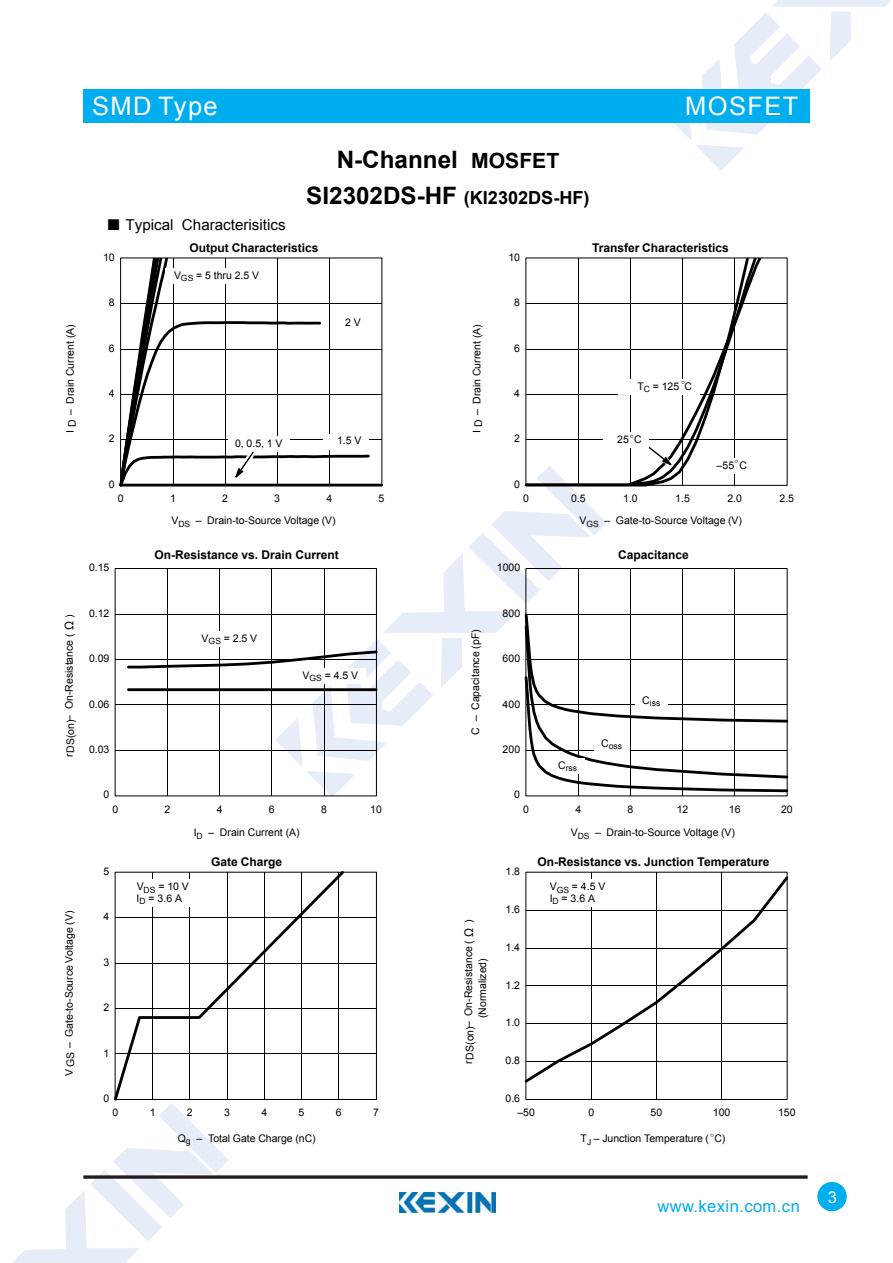
<style>
.page{position:relative;width:893px;height:1263px;background:#fff}
.page>*{position:absolute;margin:0;border:0;box-sizing:border-box;transform-origin:0 0}
.t1{font:25.5px "Arial";letter-spacing:.055em;color:#fff}
.t2{font:700 24px "Arial";color:#000}
.t3{font:700 18px "Arial";color:#000}
.t4{font:16.5px "Arial";letter-spacing:.025em;color:#00adef}
.t5{font:16.5px "Arial";color:#fff}
.t6{font:15px "Arial";color:#000}
.t7{font:700 12px "Arial";color:#000}
.t8{font:300 12px "Adobe Song Std";color:#000}
.t9{font:12px "Arial";color:#000}
.t10{font:10.5px/11.7px "Arial";color:#000}
.t11{font:8.55px "Arial";letter-spacing:.005em;color:#000}
.s1{font-family:"Sim Sun"}
.s2{font-size:21px}
.s3{font-size:24px}
</style>
<div class="page">
<svg style="left:674px;top:0;width:217px;height:171px"></svg>
<svg style="left:12px;top:1103px;width:216px;height:160px"></svg>
<div style="left:83px;top:89px;width:726px;height:34px;background:#00adef"></div>
<svg style="left:83px;top:1175px;width:725px;height:4px"></svg>
<div style="left:817px;top:1182px;width:30px;height:29px;background:#00adef;border-radius:50%"></div>
<img style="left:400px;top:1193px;width:95px;height:20px">
<hr style="left:591px;top:872px;width:1px;height:227px;background:#000">
<hr style="left:656px;top:872px;width:1px;height:227px;background:#000">
<hr style="left:721px;top:872px;width:1px;height:227px;background:#000">
<svg style="left:524px;top:874px;width:265px;height:211px"></svg>
<div style="left:526px;top:872px;width:261px;height:228px;border:1px solid #000"></div>
<hr style="left:115px;top:1054px;width:261px;height:1px;background:#000">
<hr style="left:115px;top:1008px;width:261px;height:1px;background:#000">
<hr style="left:115px;top:963px;width:261px;height:1px;background:#000">
<hr style="left:115px;top:918px;width:261px;height:1px;background:#000">
<svg style="left:114px;top:871px;width:232px;height:230px"></svg>
<div style="left:115px;top:872px;width:262px;height:228px;border:1px solid #000"></div>
<div style="left:129px;top:880px;width:90px;height:27px;background:#fff"></div>
<div style="left:542px;top:880px;width:94px;height:27px;background:#fff"></div>
<svg style="left:117px;top:257px;width:672px;height:540px"></svg>
<p class="t10" style="left:65px;top:433px;width:110px;rotate:-90deg">I D – Drain Current (A)</p>
<h1 class="t1" style="left:92px;top:89px;width:127px">SMD Type</h1>
<h3 class="t6" style="left:106px;top:215px;width:181px"><span class="s1">■</span> Typical Characterisitics</h3>
<h2 class="t2" style="left:337px;top:144px;width:224px">N-Channel <span class="s2">MOSFET</span></h2>
<h3 class="t3" style="left:306px;top:186px;width:285px"><span class="s3">SI2302DS-HF</span> (KI2302DS-HF)</h3>
<h1 class="t1" style="left:685px;top:89px;width:115px">MOSFET</h1>
<p class="t10" style="left:103px;top:251px;width:13px">10</p>
<p class="t7" style="left:189px;top:240px;width:130px">Output Characteristics</p>
<p class="t7" style="left:592px;top:240px;width:138px">Transfer Characteristics</p>
<p class="t10" style="left:508px;top:251px;width:13px">10</p>
<p class="t10" style="left:174px;top:269px;width:87px">V<sub>GS</sub> = 5 thru 2.5 V</p>
<p class="t10" style="left:109px;top:297px;width:7px">8</p>
<p class="t10" style="left:514px;top:297px;width:7px">8</p>
<p class="t10" style="left:109px;top:342px;width:7px">6</p>
<p class="t10" style="left:109px;top:388px;width:7px">4</p>
<p class="t10" style="left:345px;top:316px;width:17px">2 V</p>
<p class="t10" style="left:471px;top:433px;width:110px;rotate:-90deg">I D – Drain Current (A)</p>
<p class="t10" style="left:514px;top:342px;width:7px">6</p>
<p class="t10" style="left:514px;top:388px;width:7px">4</p>
<p class="t8" style="left:680px;top:374px;width:13px">。</p>
<p class="t10" style="left:637px;top:380px;width:56px">T<sub>C</sub> = 125 C</p>
<p class="t10" style="left:109px;top:433px;width:7px">2</p>
<p class="t10" style="left:235px;top:437px;width:49px">0, 0.5, 1 V</p>
<p class="t10" style="left:337px;top:435px;width:26px">1.5 V</p>
<p class="t10" style="left:514px;top:433px;width:7px">2</p>
<p class="t8" style="left:629px;top:427px;width:13px">。</p>
<p class="t10" style="left:617px;top:433px;width:26px">25 C</p>
<p class="t8" style="left:733px;top:452px;width:13px">。</p>
<p class="t10" style="left:717px;top:459px;width:32px">–55 C</p>
<p class="t10" style="left:109px;top:478px;width:7px">0</p>
<p class="t10" style="left:514px;top:478px;width:7px">0</p>
<p class="t10" style="left:118px;top:493px;width:7px">0</p>
<p class="t10" style="left:170px;top:493px;width:7px">1</p>
<p class="t10" style="left:222px;top:493px;width:7px">2</p>
<p class="t10" style="left:274px;top:493px;width:7px">3</p>
<p class="t10" style="left:326px;top:493px;width:7px">4</p>
<p class="t10" style="left:379px;top:493px;width:7px">5</p>
<p class="t10" style="left:171px;top:515px;width:166px">V<sub>DS</sub> – Drain-to-Source Voltage (V)</p>
<p class="t10" style="left:89px;top:562px;width:22px">0.15</p>
<p class="t7" style="left:154px;top:547px;width:186px">On-Resistance vs. Drain Current</p>
<p class="t10" style="left:523px;top:493px;width:7px">0</p>
<p class="t10" style="left:571px;top:493px;width:16px">0.5</p>
<p class="t10" style="left:623px;top:493px;width:16px">1.0</p>
<p class="t10" style="left:675px;top:493px;width:16px">1.5</p>
<p class="t10" style="left:727px;top:493px;width:16px">2.0</p>
<p class="t10" style="left:779px;top:493px;width:16px">2.5</p>
<p class="t10" style="left:579px;top:515px;width:164px">V<sub>GS</sub> – Gate-to-Source Voltage (V)</p>
<p class="t10" style="left:497px;top:562px;width:25px">1000</p>
<p class="t7" style="left:618px;top:547px;width:72px">Capacitance</p>
<p class="t10" style="left:63px;top:618px;width:5px;rotate:-90deg">)</p>
<p class="t10" style="left:89px;top:607px;width:22px">0.12</p>
<p class="t10" style="left:503px;top:607px;width:19px">800</p>
<p class="t9" style="left:61px;top:630px;width:11px;rotate:-90deg">Ω</p>
<p class="t10" style="left:63px;top:721px;width:89px;rotate:-90deg">– On-Resistance (</p>
<p class="t10" style="left:65px;top:757px;width:39px;rotate:-90deg">rDS(on)</p>
<p class="t10" style="left:89px;top:653px;width:22px">0.09</p>
<p class="t10" style="left:89px;top:698px;width:22px">0.06</p>
<p class="t10" style="left:89px;top:744px;width:22px">0.03</p>
<p class="t10" style="left:202px;top:632px;width:57px">V<sub>GS</sub> = 2.5 V</p>
<p class="t10" style="left:303px;top:670px;width:57px">V<sub>GS</sub> = 4.5 V</p>
<p class="t10" style="left:470px;top:735px;width:106px;rotate:-90deg">C – Capacitance (pF)</p>
<p class="t10" style="left:503px;top:653px;width:19px">600</p>
<p class="t10" style="left:503px;top:698px;width:19px">400</p>
<p class="t10" style="left:503px;top:744px;width:19px">200</p>
<p class="t11" style="left:601px;top:741px;width:22px"><sup>C</sup>oss</p>
<p class="t11" style="left:642px;top:697px;width:20px"><sup>C</sup>iss</p>
<p class="t11" style="left:558px;top:762px;width:21px"><sup>C</sup>rss</p>
<p class="t10" style="left:103px;top:789px;width:7px">0</p>
<p class="t10" style="left:514px;top:789px;width:7px">0</p>
<p class="t10" style="left:112px;top:803px;width:7px">0</p>
<p class="t10" style="left:165px;top:803px;width:7px">2</p>
<p class="t10" style="left:217px;top:803px;width:7px">4</p>
<p class="t10" style="left:269px;top:803px;width:7px">6</p>
<p class="t10" style="left:321px;top:803px;width:7px">8</p>
<p class="t10" style="left:370px;top:803px;width:13px">10</p>
<p class="t10" style="left:523px;top:803px;width:7px">0</p>
<p class="t10" style="left:575px;top:803px;width:7px">4</p>
<p class="t10" style="left:627px;top:803px;width:7px">8</p>
<p class="t10" style="left:677px;top:803px;width:13px">12</p>
<p class="t10" style="left:729px;top:803px;width:13px">16</p>
<p class="t10" style="left:781px;top:803px;width:13px">20</p>
<p class="t10" style="left:194px;top:827px;width:107px">I<sub>D</sub> – Drain Current (A)</p>
<p class="t10" style="left:571px;top:827px;width:166px">V<sub>DS</sub> – Drain-to-Source Voltage (V)</p>
<p class="t10" style="left:63px;top:1048px;width:139px;rotate:-90deg">– Gate-to-Source Voltage (V)</p>
<p class="t10" style="left:65px;top:1076px;width:25px;rotate:-90deg">VGS</p>
<p class="t10" style="left:103px;top:866px;width:7px">5</p>
<p class="t10" style="left:103px;top:911px;width:7px">4</p>
<p class="t10" style="left:103px;top:956px;width:7px">3</p>
<p class="t10" style="left:103px;top:1002px;width:7px">2</p>
<p class="t10" style="left:103px;top:1047px;width:7px">1</p>
<p class="t10" style="left:137px;top:881px;width:54px">V<sub>DS</sub> = 10 V<br>I<sub>D</sub> = 3.6 A</p>
<p class="t7" style="left:211px;top:853px;width:73px">Gate Charge</p>
<p class="t10" style="left:463px;top:923px;width:5px;rotate:-90deg">)</p>
<p class="t9" style="left:461px;top:937px;width:11px;rotate:-90deg">Ω</p>
<p class="t10" style="left:463px;top:1027px;width:89px;rotate:-90deg">– On-Resistance (</p>
<p class="t10" style="left:464px;top:1064px;width:39px;rotate:-90deg">rDS(on)</p>
<p class="t10" style="left:477px;top:1018px;width:62px;rotate:-90deg">(Normalized)</p>
<p class="t10" style="left:505px;top:866px;width:16px">1.8</p>
<p class="t10" style="left:505px;top:904px;width:16px">1.6</p>
<p class="t10" style="left:505px;top:941px;width:16px">1.4</p>
<p class="t10" style="left:505px;top:979px;width:16px">1.2</p>
<p class="t10" style="left:505px;top:1017px;width:16px">1.0</p>
<p class="t10" style="left:505px;top:1055px;width:16px">0.8</p>
<p class="t7" style="left:537px;top:853px;width:233px">On-Resistance vs. Junction Temperature</p>
<p class="t10" style="left:550px;top:881px;width:57px">V<sub>GS</sub> = 4.5 V<br>I<sub>D</sub> = 3.6 A</p>
<p class="t10" style="left:103px;top:1092px;width:7px">0</p>
<p class="t10" style="left:505px;top:1092px;width:16px">0.6</p>
<p class="t10" style="left:112px;top:1107px;width:7px">0</p>
<p class="t10" style="left:150px;top:1107px;width:7px">1</p>
<p class="t10" style="left:187px;top:1107px;width:7px">2</p>
<p class="t10" style="left:224px;top:1107px;width:7px">3</p>
<p class="t10" style="left:261px;top:1107px;width:7px">4</p>
<p class="t10" style="left:299px;top:1107px;width:7px">5</p>
<p class="t10" style="left:336px;top:1107px;width:7px">6</p>
<p class="t10" style="left:373px;top:1107px;width:7px">7</p>
<p class="t10" style="left:517px;top:1107px;width:19px">–50</p>
<p class="t10" style="left:588px;top:1107px;width:7px">0</p>
<p class="t10" style="left:651px;top:1107px;width:13px">50</p>
<p class="t10" style="left:713px;top:1107px;width:19px">100</p>
<p class="t10" style="left:778px;top:1107px;width:19px">150</p>
<p class="t10" style="left:178px;top:1133px;width:139px">Q<sub>g</sub> – Total Gate Charge (nC)</p>
<p class="t8" style="left:709px;top:1126px;width:13px">。</p>
<p class="t10" style="left:581px;top:1133px;width:146px">T<sub>J</sub> – Junction Temperature ( C)</p>
<h3 class="t4" style="left:657px;top:1196px;width:144px">www.kexin.com.cn</h3>
<h3 class="t5" style="left:828px;top:1186px;width:11px">3</h3>
</div>
